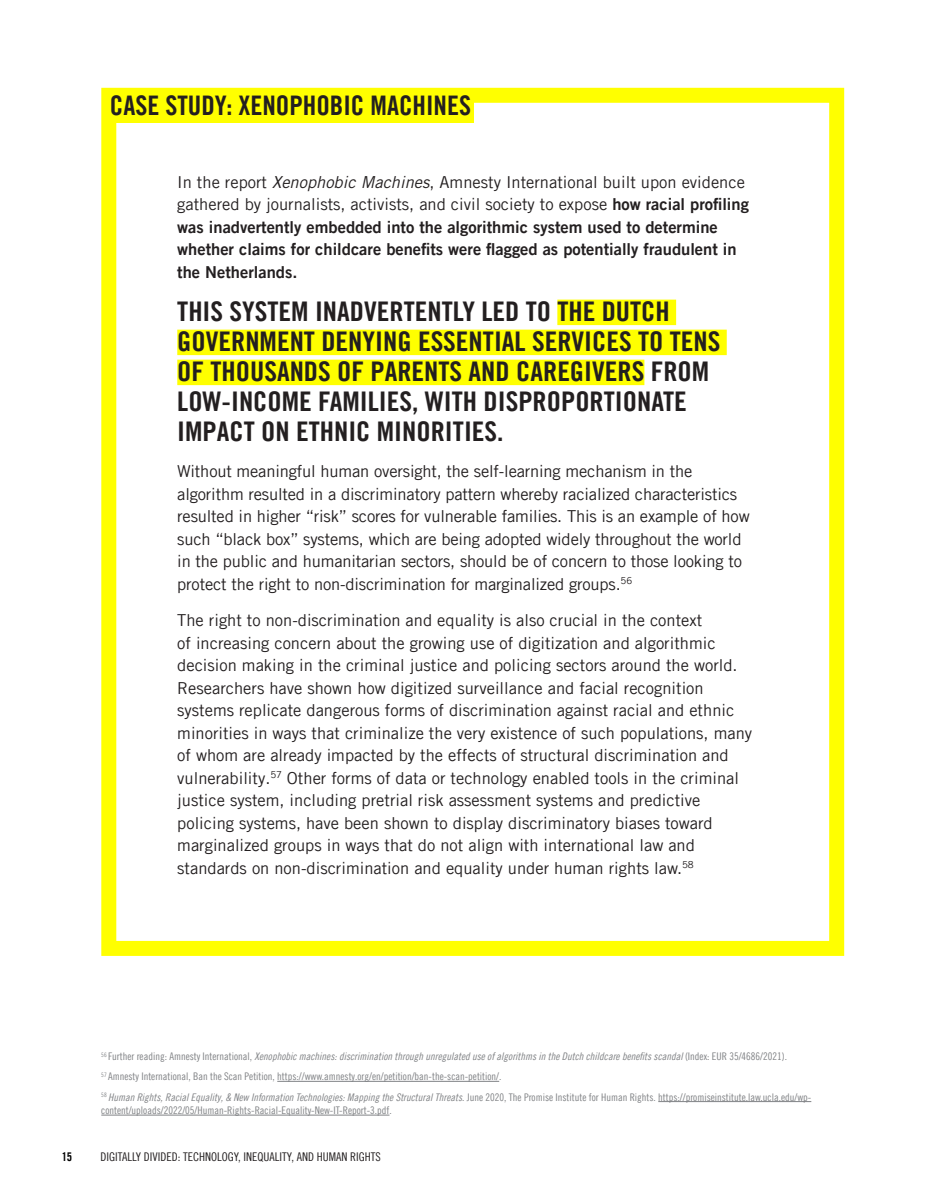
<style>
.page{position:relative;width:932px;height:1202px;background:#fff}
.page>*{position:absolute;margin:0;border:0;box-sizing:border-box;transform-origin:0 0}
.body_text{font:27px/30px "Amnesty Trade Gothic Bd Cn 20";color:#231f20;scale:1.05 1}
.Heading{font:27px "Amnesty Trade Gothic Bd Cn 20";color:#231f20}
.body_text-2{font:16.5px/22.5px "Amnesty Trade Gothic";color:#231f20}
.body_text-3{font:16.5px/22.5px "Amnesty Trade Gothic Bd 2";color:#231f20}
.t1{font:12px "Amnesty Trade Gothic Cn 18";color:#231f20}
.t2{font:12px "Amnesty Trade Gothic Bd Cn 20";color:#000}
.Reference_Bottom{font:10.5px/13.5px "Amnesty Trade Gothic Cn 18";color:#808285}
.Reference_Bottom-2{font:10.5px "Amnesty Trade Gothic Cn 18 Obl";color:#808285}
.s1{font-family:"Amnesty Trade Gothic"}
.s2{font-family:"Amnesty Trade Gothic";font-style:italic}
.s3{font-family:"Amnesty Trade Gothic Cn 18"}
.s4{font-family:"Amnesty Trade Gothic Cn 18 Obl"}
</style>
<div class="page">
<hr style="left:277px;top:1081px;width:222px;height:1px;background:#808285">
<hr style="left:658px;top:1101px;width:153px;height:1px;background:#808285">
<hr style="left:101px;top:1114px;width:288px;height:1px;background:#808285">
<div style="left:101px;top:88px;width:743px;height:868px;border:15px solid #ff0"></div>
<div style="left:107px;top:89px;width:367px;height:34px;background:#ff0"></div>
<div style="left:557px;top:299px;width:119px;height:26px;background:#ff0"></div>
<div style="left:177px;top:329px;width:549px;height:26px;background:#ff0"></div>
<div style="left:177px;top:359px;width:467px;height:26px;background:#ff0"></div>
<p class="Heading" style="left:110px;top:89px;width:362px">CASE STUDY: XENOPHOBIC MACHINES</p>
<p class="body_text-3" style="left:177px;top:170px;width:573px"><span class="s1">In the report</span> <span class="s2">Xenophobic Machines</span><span class="s1">, Amnesty International built upon evidence gathered by journalists, activists, and civil society to expose</span> how racial profiling was inadvertently embedded into the algorithmic system used to determine whether claims for childcare benefits were flagged as potentially fraudulent in the Netherlands.</p>
<p class="body_text" style="left:177px;top:296px;width:519px">THIS SYSTEM INADVERTENTLY LED TO THE DUTCH GOVERNMENT DENYING ESSENTIAL SERVICES TO TENS OF THOUSANDS OF PARENTS AND CAREGIVERS FROM LOW-INCOME FAMILIES, WITH DISPROPORTIONATE IMPACT ON ETHNIC MINORITIES.</p>
<p class="body_text-2" style="left:177px;top:460px;width:574px">Without meaningful human oversight, the self-learning mechanism in the algorithm resulted in a discriminatory pattern whereby racialized characteristics resulted in higher “risk” scores for vulnerable families. This is an example of how such “black box” systems, which are being adopted widely throughout the world in the public and humanitarian sectors, should be of concern to those looking to protect the right to non-discrimination for marginalized groups.<sup>56</sup></p>
<p class="body_text-2" style="left:177px;top:608px;width:576px">The right to non-discrimination and equality is also crucial in the context<br>of increasing concern about the growing use of digitization and algorithmic decision making in the criminal justice and policing sectors around the world.<br>Researchers have shown how digitized surveillance and facial recognition systems replicate dangerous forms of discrimination against racial and ethnic minorities in ways that criminalize the very existence of such populations, many of whom are already impacted by the effects of structural discrimination and vulnerability.<sup>57</sup> Other forms of data or technology enabled tools in the criminal justice system, including pretrial risk assessment systems and predictive policing systems, have been shown to display discriminatory biases toward marginalized groups in ways that do not align with international law and standards on non-discrimination and equality under human rights law.<sup>58</sup></p>
<p class="Reference_Bottom-2" style="left:101px;top:1050px;width:687px"><sup>56</sup> <span class="s3">Further reading: Amnesty International,</span> Xenophobic machines: discrimination through unregulated use of algorithms in the Dutch childcare benefits scandal <span class="s3">(Index: EUR 35/4686/2021).</span></p>
<p class="Reference_Bottom" style="left:101px;top:1069px;width:402px"><sup>57</sup> Amnesty International, Ban the Scan Petition, https://www.amnesty.org/en/petition/ban-the-scan-petition/.</p>
<p class="Reference_Bottom" style="left:101px;top:1089px;width:711px"><sup>58</sup> <span class="s4">Human Rights, Racial Equality, &amp; New Information Technologies: Mapping the Structural Threats</span>. June 2020, The Promise Institute for Human Rights. https://promiseinstitute.law.ucla.edu/wp&shy;content/uploads/2022/05/Human-Rights-Racial-Equality-New-IT-Report-3.pdf.</p>
<p class="t2" style="left:62px;top:1148px;width:12px">15</p>
<p class="t1" style="left:100px;top:1149px;width:282px">DIGITALLY DIVIDED: TECHNOLOGY, INEQUALITY, AND HUMAN RIGHTS</p>
</div>
